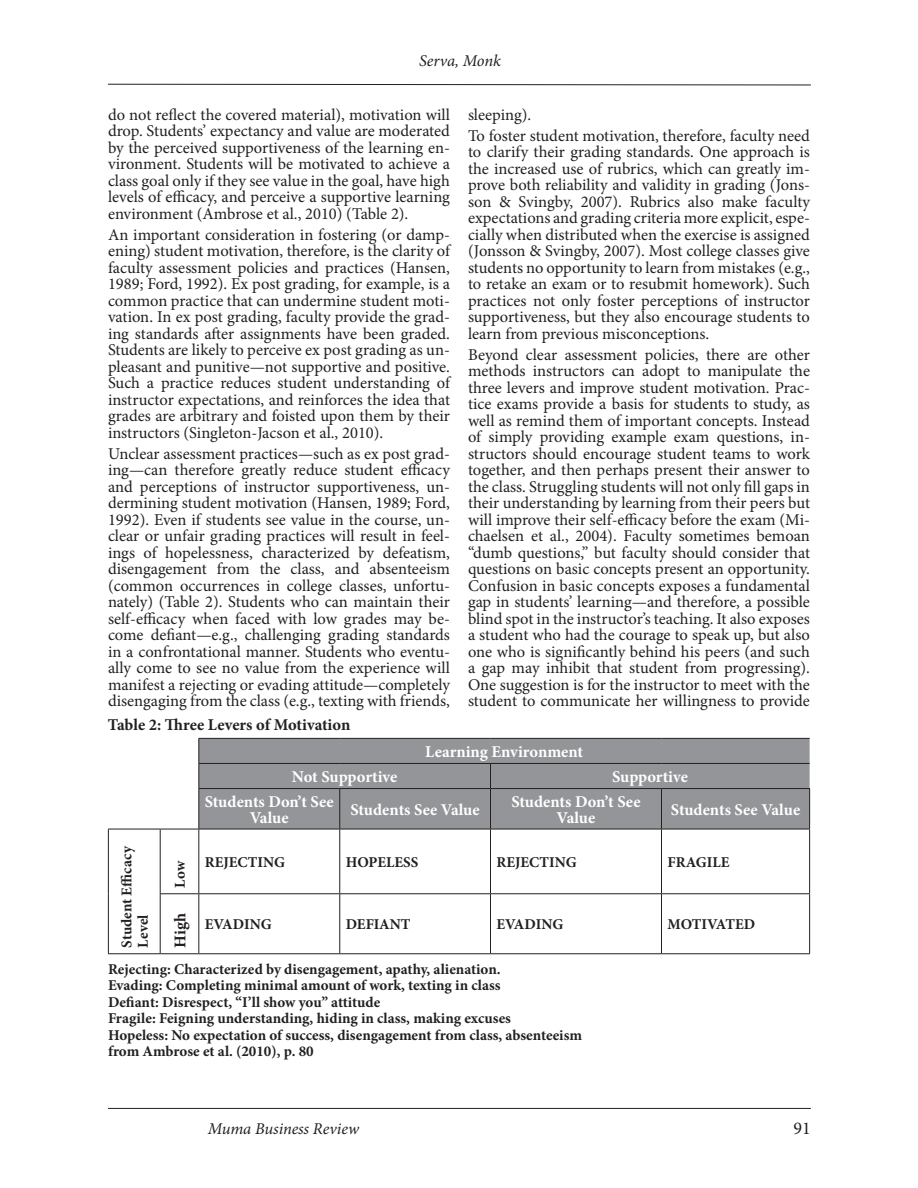
<style>
.page{position:relative;width:918px;height:1188px;background:#fff}
.page>*{position:absolute;margin:0;border:0;box-sizing:border-box;transform-origin:0 0}
.t1{font:18px "Minion Pro";color:#231f20}
.t2{font:16.5px/16.5px "Minion Pro";color:#231f20;text-align:justify}
.Table_Column_Header{font:700 16.5px/16.5px "Minion Pro";letter-spacing:-.005em;color:#fff;text-align:center}
.Table_Caption{font:700 16.5px "Minion Pro";letter-spacing:-.005em;color:#231f20}
.t3{font:italic 16.5px "Minion Pro";letter-spacing:-.005em;color:#231f20}
.Table_Body_Text{font:700 16.5px "Minion Pro";color:#231f20}
.Table_Caption-2{font:700 15px "Minion Pro";color:#231f20}
.Table_Body_Text-2{font:700 15px/16.5px "Minion Pro";color:#231f20}
</style>
<div class="page">
<svg style="left:108px;top:83px;width:703px;height:3px"></svg>
<hr style="left:108px;top:1108px;width:703px;height:1px;background:#231f20">
<div style="left:199px;top:739px;width:611px;height:90px;background:#939598"></div>
<hr style="left:198px;top:738px;width:142px;height:1px;background:#231f20">
<hr style="left:340px;top:738px;width:150px;height:1px;background:#231f20">
<hr style="left:490px;top:738px;width:172px;height:1px;background:#231f20">
<hr style="left:662px;top:738px;width:148px;height:1px;background:#231f20">
<hr style="left:198px;top:763px;width:142px;height:1px;background:#231f20">
<hr style="left:340px;top:763px;width:150px;height:1px;background:#231f20">
<svg style="left:198px;top:739px;width:1px;height:49px"></svg>
<svg style="left:490px;top:764px;width:1px;height:24px"></svg>
<hr style="left:490px;top:763px;width:172px;height:1px;background:#231f20">
<hr style="left:662px;top:763px;width:148px;height:1px;background:#231f20">
<hr style="left:198px;top:788px;width:142px;height:1px;background:#231f20">
<hr style="left:340px;top:788px;width:150px;height:1px;background:#231f20">
<hr style="left:490px;top:788px;width:172px;height:1px;background:#231f20">
<hr style="left:662px;top:788px;width:148px;height:1px;background:#231f20">
<hr style="left:198px;top:789px;width:1px;height:40px;background:#231f20">
<hr style="left:339px;top:789px;width:1px;height:40px;background:#231f20">
<hr style="left:490px;top:789px;width:1px;height:40px;background:#231f20">
<hr style="left:661px;top:789px;width:1px;height:40px;background:#231f20">
<hr style="left:809px;top:789px;width:1px;height:40px;background:#231f20">
<hr style="left:108px;top:829px;width:52px;height:1px;background:#231f20">
<hr style="left:160px;top:829px;width:39px;height:1px;background:#231f20">
<hr style="left:199px;top:829px;width:141px;height:1px;background:#231f20">
<hr style="left:340px;top:829px;width:150px;height:1px;background:#231f20">
<hr style="left:490px;top:829px;width:172px;height:1px;background:#231f20">
<hr style="left:662px;top:829px;width:148px;height:1px;background:#231f20">
<hr style="left:160px;top:893px;width:39px;height:1px;background:#231f20">
<hr style="left:199px;top:893px;width:141px;height:1px;background:#231f20">
<hr style="left:340px;top:893px;width:150px;height:1px;background:#231f20">
<hr style="left:490px;top:893px;width:172px;height:1px;background:#231f20">
<hr style="left:662px;top:893px;width:148px;height:1px;background:#231f20">
<hr style="left:108px;top:953px;width:52px;height:1px;background:#231f20">
<hr style="left:160px;top:953px;width:39px;height:1px;background:#231f20">
<hr style="left:199px;top:953px;width:141px;height:1px;background:#231f20">
<hr style="left:340px;top:953px;width:150px;height:1px;background:#231f20">
<hr style="left:490px;top:953px;width:172px;height:1px;background:#231f20">
<hr style="left:662px;top:953px;width:148px;height:1px;background:#231f20">
<hr style="left:108px;top:829px;width:1px;height:65px;background:#231f20">
<hr style="left:108px;top:894px;width:1px;height:59px;background:#231f20">
<hr style="left:160px;top:829px;width:1px;height:64px;background:#231f20">
<hr style="left:198px;top:829px;width:1px;height:64px;background:#231f20">
<hr style="left:339px;top:829px;width:1px;height:64px;background:#231f20">
<hr style="left:490px;top:829px;width:1px;height:64px;background:#231f20">
<hr style="left:661px;top:829px;width:1px;height:64px;background:#231f20">
<hr style="left:809px;top:829px;width:1px;height:64px;background:#231f20">
<hr style="left:160px;top:894px;width:1px;height:59px;background:#231f20">
<hr style="left:198px;top:894px;width:1px;height:59px;background:#231f20">
<hr style="left:339px;top:894px;width:1px;height:59px;background:#231f20">
<hr style="left:490px;top:894px;width:1px;height:59px;background:#231f20">
<hr style="left:661px;top:894px;width:1px;height:59px;background:#231f20">
<hr style="left:809px;top:894px;width:1px;height:59px;background:#231f20">
<p class="t3" style="left:419px;top:49px;width:83px">Serva, Monk</p>
<p class="t2" style="left:108px;top:107px;width:344px">do not reflect the covered material), motivation will drop. Students’ expectancy and value are moderated by the perceived supportiveness of the learning en&shy;vironment. Students will be motivated to achieve a class goal only if they see value in the goal, have high levels of efficacy, and perceive a supportive learning environment (Ambrose et al., 2010) (Table 2).</p>
<p class="t2" style="left:108px;top:227px;width:344px">An important consideration in fostering (or damp&shy;ening) student motivation, therefore, is the clarity of faculty assessment policies and practices (Hansen, 1989; Ford, 1992). Ex post grading, for example, is a common practice that can undermine student moti&shy;vation. In ex post grading, faculty provide the grad&shy;ing standards after assignments have been graded.<br>Students are likely to perceive ex post grading as un&shy;pleasant and punitive—not supportive and positive.<br>Such a practice reduces student understanding of instructor expectations, and reinforces the idea that grades are arbitrary and foisted upon them by their instructors (Singleton-Jacson et al., 2010).</p>
<p class="t2" style="left:108px;top:446px;width:344px">Unclear assessment practices—such as ex post grad&shy;ing—can therefore greatly reduce student efficacy and perceptions of instructor supportiveness, un&shy;dermining student motivation (Hansen, 1989; Ford, 1992). Even if students see value in the course, un&shy;clear or unfair grading practices will result in feel&shy;ings of hopelessness, characterized by defeatism, disengagement from the class, and absenteeism (common occurrences in college classes, unfortu&shy;nately) (Table 2). Students who can maintain their self-efficacy when faced with low grades may be&shy;come defiant—e.g., challenging grading standards in a confrontational manner. Students who eventu&shy;ally come to see no value from the experience will manifest a rejecting or evading attitude—completely disengaging from the class (e.g., texting with friends,</p>
<p class="t2" style="left:468px;top:107px;width:65px">sleeping).</p>
<p class="t2" style="left:468px;top:128px;width:344px">To foster student motivation, therefore, faculty need to clarify their grading standards. One approach is the increased use of rubrics, which can greatly im&shy;prove both reliability and validity in grading (Jons&shy;son &amp; Svingby, 2007). Rubrics also make faculty expectations and grading criteria more explicit, espe&shy;cially when distributed when the exercise is assigned (Jonsson &amp; Svingby, 2007). Most college classes give students no opportunity to learn from mistakes (e.g., to retake an exam or to resubmit homework). Such practices not only foster perceptions of instructor supportiveness, but they also encourage students to learn from previous misconceptions.</p>
<p class="t2" style="left:468px;top:347px;width:344px">Beyond clear assessment policies, there are other methods instructors can adopt to manipulate the three levers and improve student motivation. Prac&shy;tice exams provide a basis for students to study, as well as remind them of important concepts. Instead of simply providing example exam questions, in&shy;structors should encourage student teams to work together, and then perhaps present their answer to the class. Struggling students will not only fill gaps in their understanding by learning from their peers but will improve their self-efficacy before the exam (Mi&shy;chaelsen et al., 2004). Faculty sometimes bemoan “dumb questions,” but faculty should consider that questions on basic concepts present an opportunity.<br>Confusion in basic concepts exposes a fundamental gap in students’ learning—and therefore, a possible blind spot in the instructor’s teaching. It also exposes a student who had the courage to speak up, but also one who is significantly behind his peers (and such a gap may inhibit that student from progressing).<br>One suggestion is for the instructor to meet with the student to communicate her willingness to provide</p>
<p class="Table_Column_Header" style="left:425px;top:743px;width:159px">Learning Environment</p>
<p class="Table_Caption" style="left:108px;top:713px;width:244px">Table 2: Three Levers of Motivation</p>
<p class="Table_Body_Text-2" style="left:118px;top:948px;width:103px;rotate:-90deg">Student Efficacy<br>Level</p>
<p class="Table_Column_Header" style="left:292px;top:768px;width:107px">Not Supportive</p>
<p class="Table_Column_Header" style="left:612px;top:768px;width:77px">Supportive</p>
<p class="Table_Column_Header" style="left:205px;top:793px;width:130px">Students Don’t See<br>Value</p>
<p class="Table_Column_Header" style="left:350px;top:801px;width:131px">Students See Value</p>
<p class="Table_Column_Header" style="left:511px;top:793px;width:131px">Students Don’t See<br>Value</p>
<p class="Table_Column_Header" style="left:671px;top:801px;width:131px">Students See Value</p>
<p class="Table_Body_Text-2" style="left:172px;top:888px;width:28px;rotate:-90deg">Low</p>
<p class="Table_Body_Text-2" style="left:205px;top:854px;width:82px">REJECTING</p>
<p class="Table_Body_Text-2" style="left:346px;top:854px;width:74px">HOPELESS</p>
<p class="Table_Body_Text-2" style="left:496px;top:854px;width:82px">REJECTING</p>
<p class="Table_Body_Text-2" style="left:668px;top:854px;width:64px">FRAGILE</p>
<p class="Table_Body_Text" style="left:169px;top:948px;width:36px;rotate:-90deg">High</p>
<p class="Table_Body_Text-2" style="left:205px;top:916px;width:68px">EVADING</p>
<p class="Table_Body_Text-2" style="left:346px;top:916px;width:66px">DEFIANT</p>
<p class="Table_Body_Text-2" style="left:496px;top:916px;width:68px">EVADING</p>
<p class="Table_Body_Text-2" style="left:668px;top:916px;width:89px">MOTIVATED</p>
<p class="Table_Caption-2" style="left:108px;top:959px;width:394px">Rejecting: Characterized by disengagement, apathy, alienation.</p>
<p class="Table_Caption-2" style="left:108px;top:975px;width:394px">Evading: Completing minimal amount of work, texting in class</p>
<p class="Table_Caption-2" style="left:108px;top:992px;width:274px">Defiant: Disrespect, “I’ll show you” attitude</p>
<p class="Table_Caption-2" style="left:108px;top:1008px;width:404px">Fragile: Feigning understanding, hiding in class, making excuses</p>
<p class="Table_Caption-2" style="left:108px;top:1025px;width:476px">Hopeless: No expectation of success, disengagement from class, absenteeism</p>
<p class="Table_Caption-2" style="left:108px;top:1041px;width:207px">from Ambrose et al. (2010), p. 80</p>
<p class="t3" style="left:208px;top:1117px;width:153px">Muma Business Review</p>
<p class="t1" style="left:794px;top:1116px;width:19px">91</p>
</div>
